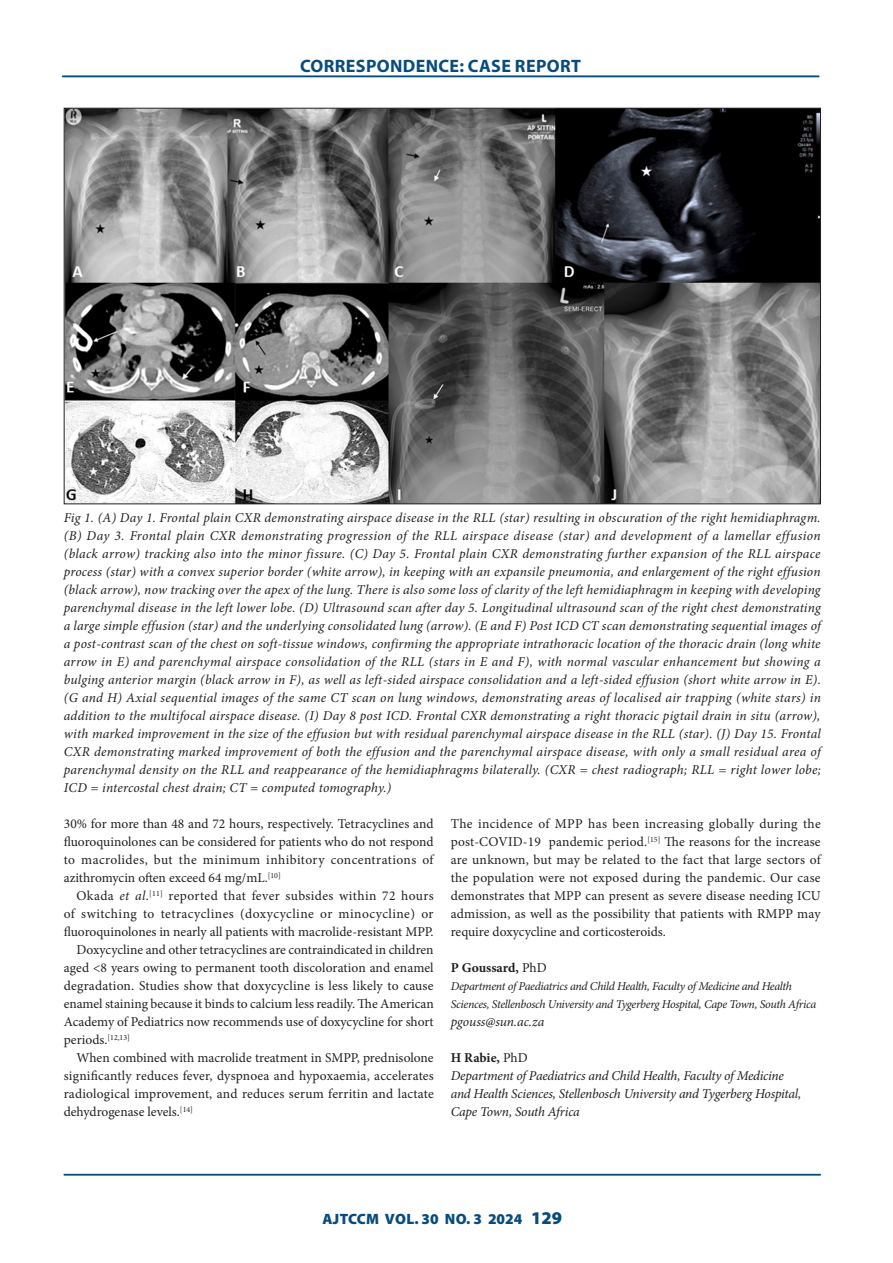
<style>
.page{position:relative;width:893px;height:1263px;background:#fff}
.page>*{position:absolute;margin:0;border:0;box-sizing:border-box;transform-origin:0 0}
.t1{font:700 18px "Myriad Pro";letter-spacing:.02em;color:#084c7e}
.t2{font:900 15px "Myriad Pro";letter-spacing:.005em;color:#084c7e}
.CAPTIONS{font:italic 13.5px/18px "Minion Pro";letter-spacing:.01em;color:#231f20;text-align:justify}
.BODY_TEXT_INDENT{font:13.5px/18px "Minion Pro";color:#231f20;text-align:justify}
.BODY_1ST_PARAGRAPH{font:13.5px/18px "Minion Pro";color:#231f20;text-align:justify}
.AUTHORS_NAME{font:italic 13.5px/18px "Minion Pro";letter-spacing:-.015em;color:#231f20}
.AUTHORS_NAME-2{font:700 13.5px "Minion Pro";color:#231f20}
.AUTHOR_DETAILS{font:italic 12px/18px "Minion Pro";letter-spacing:-.025em;color:#231f20}
.s1{font-style:italic}
.s2{font-weight:400}
.s3{font-size:18px}
</style>
<div class="page">
<hr style="left:64px;top:1174px;width:757px;height:1px;background:#044c7e">
<hr style="left:62px;top:76px;width:757px;height:1px;background:#044c7e">
<img style="left:66px;top:110px;width:753px;height:392px">
<h1 class="t1" style="left:300px;top:54px;width:282px">CORRESPONDENCE: CASE REPORT</h1>
<p class="CAPTIONS" style="left:64px;top:509px;width:759px">Fig 1. (A) Day 1. Frontal plain CXR demonstrating airspace disease in the RLL (star) resulting in obscuration of the right hemidiaphragm. (B) Day 3. Frontal plain CXR demonstrating progression of the RLL airspace disease (star) and development of a lamellar effusion (black arrow) tracking also into the minor fissure. (C) Day 5. Frontal plain CXR demonstrating further expansion of the RLL airspace process (star) with a convex superior border (white arrow), in keeping with an expansile pneumonia, and enlargement of the right effusion (black arrow), now tracking over the apex of the lung. There is also some loss of clarity of the left hemidiaphragm in keeping with developing parenchymal disease in the left lower lobe. (D) Ultrasound scan after day 5. Longitudinal ultrasound scan of the right chest demonstrating a large simple effusion (star) and the underlying consolidated lung (arrow). (E and F) Post ICD CT scan demonstrating sequential images of a post-contrast scan of the chest on soft-tissue windows, confirming the appropriate intrathoracic location of the thoracic drain (long white arrow in E) and parenchymal airspace consolidation of the RLL (stars in E and F), with normal vascular enhancement but showing a bulging anterior margin (black arrow in F), as well as left-sided airspace consolidation and a left-sided effusion (short white arrow in E). (G and H) Axial sequential images of the same CT scan on lung windows, demonstrating areas of localised air trapping (white stars) in addition to the multifocal airspace disease. (I) Day 8 post ICD. Frontal CXR demonstrating a right thoracic pigtail drain in situ (arrow), with marked improvement in the size of the effusion but with residual parenchymal airspace disease in the RLL (star). (J) Day 15. Frontal CXR demonstrating marked improvement of both the effusion and the parenchymal airspace disease, with only a small residual area of parenchymal density on the RLL and reappearance of the hemidiaphragms bilaterally. (CXR = chest radiograph; RLL = right lower lobe; ICD = intercostal chest drain; CT = computed tomography.)</p>
<p class="BODY_TEXT_INDENT" style="left:64px;top:815px;width:371px">30% for more than 48 and 72 hours, respectively. Tetracyclines and fluoroquinolones can be considered for patients who do not respond to macrolides, but the minimum inhibitory concentrations of azithromycin often exceed 64 mg/mL.<sup>[10]</sup></p>
<p class="BODY_TEXT_INDENT" style="left:64px;top:887px;width:371px;text-indent:13px">Okada <span class="s1">et al</span>.<sup>[11]</sup> reported that fever subsides within 72 hours of switching to tetracyclines (doxycycline or minocycline) or fluoroquinolones in nearly all patients with macrolide-resistant MPP.</p>
<p class="BODY_TEXT_INDENT" style="left:64px;top:941px;width:371px;text-indent:13px">Doxycycline and other tetracyclines are contraindicated in children aged &lt;8 years owing to permanent tooth discoloration and enamel degradation. Studies show that doxycycline is less likely to cause enamel staining because it binds to calcium less readily. The American Academy of Pediatrics now recommends use of doxycycline for short periods.<sup>[12,13]</sup></p>
<p class="BODY_TEXT_INDENT" style="left:64px;top:1049px;width:371px;text-indent:13px">When combined with macrolide treatment in SMPP, prednisolone significantly reduces fever, dyspnoea and hypoxaemia, accelerates radiological improvement, and reduces serum ferritin and lactate dehydrogenase levels.<sup>[14]</sup></p>
<p class="BODY_1ST_PARAGRAPH" style="left:451px;top:815px;width:372px">The incidence of MPP has been increasing globally during the post-COVID‑19 pandemic period.<sup>[15]</sup> The reasons for the increase are unknown, but may be related to the fact that large sectors of the population were not exposed during the pandemic. Our case demonstrates that MPP can present as severe disease needing ICU admission, as well as the possibility that patients with RMPP may require doxycycline and corticosteroids.</p>
<p class="AUTHORS_NAME-2" style="left:451px;top:958px;width:97px">P Goussard, <span class="s2">PhD</span></p>
<p class="AUTHOR_DETAILS" style="left:451px;top:977px;width:367px">Department of Paediatrics and Child Health, Faculty of Medicine and Health<br>Sciences, Stellenbosch University and Tygerberg Hospital, Cape Town, South Africa</p>
<p class="AUTHORS_NAME" style="left:451px;top:1013px;width:95px">pgouss@sun.ac.za</p>
<p class="AUTHORS_NAME-2" style="left:451px;top:1048px;width:78px">H Rabie, <span class="s2">PhD</span></p>
<p class="AUTHORS_NAME" style="left:451px;top:1067px;width:352px">Department of Paediatrics and Child Health, Faculty of Medicine and Health Sciences, Stellenbosch University and Tygerberg Hospital,<br>Cape Town, South Africa</p>
<p class="t2" style="left:322px;top:1210px;width:241px">AJTCCM VOL. 30 NO. 3 2024 <span class="s3">129</span></p>
</div>
